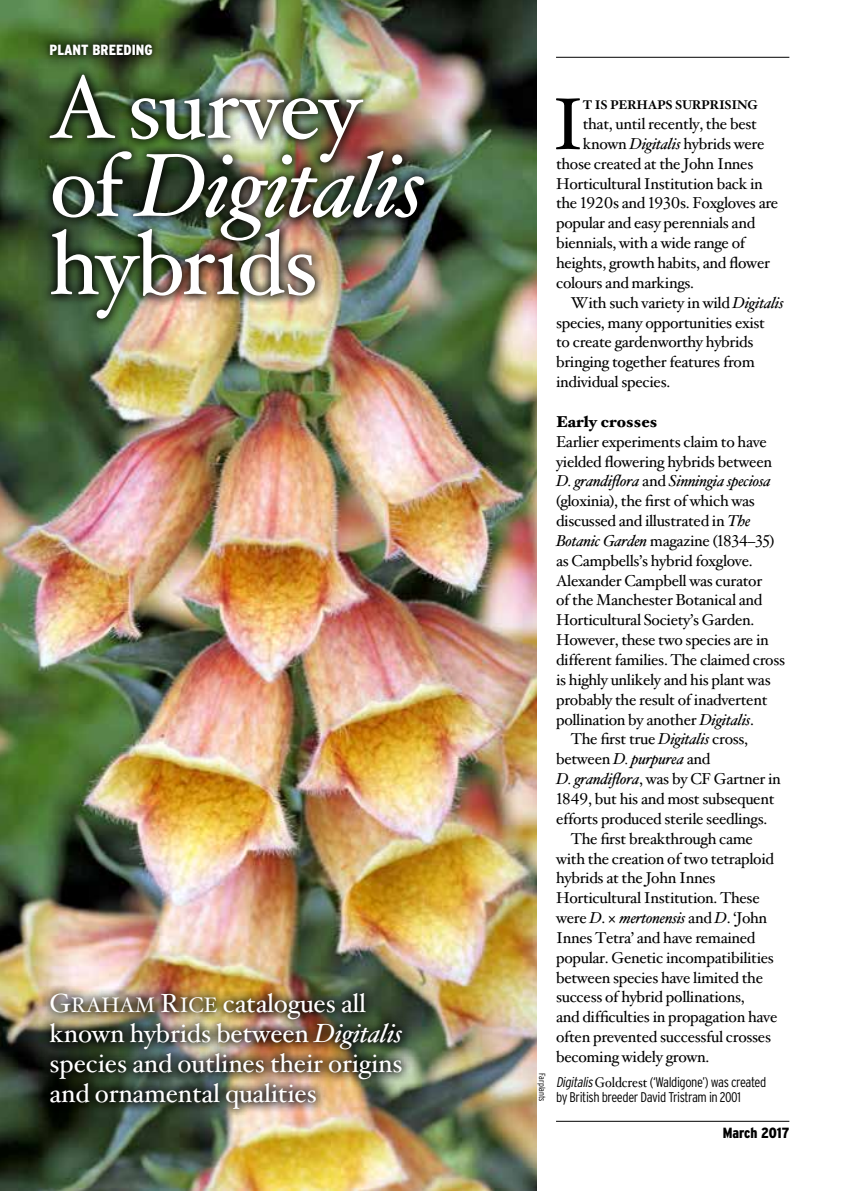
<style>
.page{position:relative;width:844px;height:1191px;background:#fff}
.page>*{position:absolute;margin:0;border:0;box-sizing:border-box;transform-origin:0 0}
.t1{font:89.25px/78px "Hoefler Text";letter-spacing:-.02em;color:#fff}
.t2{font:73.33px "Hoefler Text";color:#000}
.t3{font:26.25px/29.8px "Hoefler Text";letter-spacing:-.005em;color:#fff}
.t4{font:15.75px "Hoefler Text";letter-spacing:-.02em;color:#000}
.t5{font:italic 15.75px "Hoefler Text";letter-spacing:-.02em;color:#000}
.t6{font:900 15.75px "Hoefler Text";color:#000}
.t7{font:900 condensed 14.7px "Interstate";color:#fff}
.t8{font:900 condensed 14.7px "Interstate";color:#000}
.t9{font:300 condensed 14px/14.9px "Interstate";letter-spacing:-.03em;color:#000}
.t10{font:12.6px "Hoefler Text Bold SC800";letter-spacing:-.025em;color:#000}
.t11{font:300 condensed 8.75px "Interstate";letter-spacing:-.005em;color:#000}
.s1{font-style:italic}
.s2{font-family:"Hoefler Text Roman SC800"}
.s3{font-family:"Hoefler Text Roman SC800";font-size:21px}
.s4{font-style:normal}
.s5{font-family:"Hoefler Text";font-weight:400;font-stretch:normal}
</style>
<div class="page">
<hr style="left:556px;top:57px;width:233px;height:1px;background:#000">
<hr style="left:556px;top:1121px;width:233px;height:1px;background:#000">
<img style="left:0;top:0;width:536px;height:1191px">
<div style="left:40px;top:982px;width:373px;height:137px;background:#000;opacity:.95"></div>
<div style="left:39px;top:64px;width:396px;height:266px;background:#000;opacity:.75"></div>
<div style="left:32px;top:26px;width:138px;height:48px;background:#000;opacity:.65"></div>
<p class="t7" style="left:50px;top:42px;width:105px">PLANT BREEDING</p>
<h1 class="t1" style="left:50px;top:71px;width:376px">A survey of <span class="s1">Digitalis </span>hybrıds</h1>
<h3 class="t3" style="left:50px;top:989px;width:354px"><span class="s2">G</span><span class="s3">RAHAM</span> <span class="s2">R</span><span class="s3">ICE</span> catalogues all known hybrids between <span class="s1">Digitalis </span>species and outlines their origins and ornamental qualities</h3>
<p class="t11" style="left:547px;top:1073px;width:30px;rotate:90deg">Farplants</p>
<h2 class="t2" style="left:551px;top:81px;width:34px">I</h2>
<p class="t10" style="left:582px;top:97px;width:177px">T IS PERHAPS SURPRISING</p>
<p class="t4" style="left:582px;top:114px;width:176px">that, until recently, the best</p>
<p class="t4" style="left:582px;top:134px;width:183px">known <span class="s1">Digitalis</span> hybrids were</p>
<p class="t4" style="left:556px;top:154px;width:199px">those created at the John Innes</p>
<p class="t4" style="left:556px;top:174px;width:208px">Horticultural Institution back in</p>
<p class="t4" style="left:556px;top:194px;width:224px">the 1920s and 1930s. Foxgloves are</p>
<p class="t4" style="left:556px;top:214px;width:201px">popular and easy perennials and</p>
<p class="t4" style="left:556px;top:233px;width:190px">biennials, with a wide range of</p>
<p class="t4" style="left:556px;top:253px;width:215px">heights, growth habits, and flower</p>
<p class="t4" style="left:556px;top:273px;width:139px">colours and markings.</p>
<p class="t4" style="left:570px;top:293px;width:214px">With such variety in wild <span class="s1">Digitalis</span></p>
<p class="t4" style="left:556px;top:313px;width:210px">species, many opportunities exist</p>
<p class="t4" style="left:556px;top:333px;width:199px">to create gardenworthy hybrids</p>
<p class="t4" style="left:556px;top:353px;width:200px">bringing together features from</p>
<p class="t4" style="left:556px;top:372px;width:116px">individual species.</p>
<p class="t6" style="left:556px;top:411px;width:103px">Early crosses</p>
<p class="t4" style="left:556px;top:432px;width:212px">Earlier experiments claim to have</p>
<p class="t4" style="left:556px;top:452px;width:217px">yielded flowering hybrids between</p>
<p class="t5" style="left:556px;top:472px;width:216px">D. grandiflora <span class="s4">and</span> Sinningia speciosa</p>
<p class="t4" style="left:556px;top:491px;width:200px">(gloxinia), the first of which was</p>
<p class="t4" style="left:556px;top:511px;width:196px">discussed and illustrated in <span class="s1">The</span></p>
<p class="t4" style="left:556px;top:531px;width:220px"><span class="s1">Botanic Garden</span> magazine (1834–35)</p>
<p class="t4" style="left:556px;top:551px;width:198px">as Campbells’s hybrid foxglove.</p>
<p class="t4" style="left:556px;top:571px;width:208px">Alexander Campbell was curator</p>
<p class="t4" style="left:556px;top:591px;width:208px">of the Manchester Botanical and</p>
<p class="t4" style="left:556px;top:611px;width:200px">Horticultural Society’s Garden.</p>
<p class="t4" style="left:556px;top:630px;width:214px">However, these two species are in</p>
<p class="t4" style="left:556px;top:650px;width:230px">different families. The claimed cross</p>
<p class="t4" style="left:556px;top:670px;width:216px">is highly unlikely and his plant was</p>
<p class="t4" style="left:556px;top:690px;width:213px">probably the result of inadvertent</p>
<p class="t4" style="left:556px;top:710px;width:199px">pollination by another <span class="s1">Digitalis</span>.</p>
<p class="t4" style="left:570px;top:730px;width:179px">The first true <span class="s1">Digitalis</span> cross,</p>
<p class="t4" style="left:556px;top:749px;width:156px">between <span class="s1">D. purpurea</span> and</p>
<p class="t4" style="left:556px;top:769px;width:226px"><span class="s1">D. grandiflora</span>, was by CF Gartner in</p>
<p class="t4" style="left:556px;top:789px;width:220px">1849, but his and most subsequent</p>
<p class="t4" style="left:556px;top:809px;width:213px">efforts produced sterile seedlings.</p>
<p class="t4" style="left:570px;top:829px;width:183px">The first breakthrough came</p>
<p class="t4" style="left:556px;top:849px;width:219px">with the creation of two tetraploid</p>
<p class="t4" style="left:556px;top:869px;width:161px">hybrids at the John Innes</p>
<p class="t4" style="left:556px;top:888px;width:205px">Horticultural Institution. These</p>
<p class="t4" style="left:556px;top:908px;width:212px">were <span class="s1">D</span>. <span class="s1">mertonensis</span> and <span class="s1">D</span>. ‘John</p>
<p class="t4" style="left:556px;top:928px;width:201px">Innes Tetra’ and have remained</p>
<p class="t4" style="left:556px;top:948px;width:219px">popular. Genetic incompatibilities</p>
<p class="t4" style="left:556px;top:968px;width:208px">between species have limited the</p>
<p class="t4" style="left:556px;top:988px;width:190px">success of hybrid pollinations,</p>
<p class="t4" style="left:556px;top:1007px;width:223px">and difficulties in propagation have</p>
<p class="t4" style="left:556px;top:1027px;width:216px">often prevented successful crosses</p>
<p class="t4" style="left:556px;top:1047px;width:155px">becoming widely grown.</p>
<p class="t9" style="left:556px;top:1074px;width:212px"><span class="s1">Digitalis</span><span class="s5">Goldcrest</span> (‘Waldigone’) was created by British breeder David Tristram in 2001</p>
<p class="t8" style="left:722px;top:1125px;width:68px">March 2017</p>
</div>
